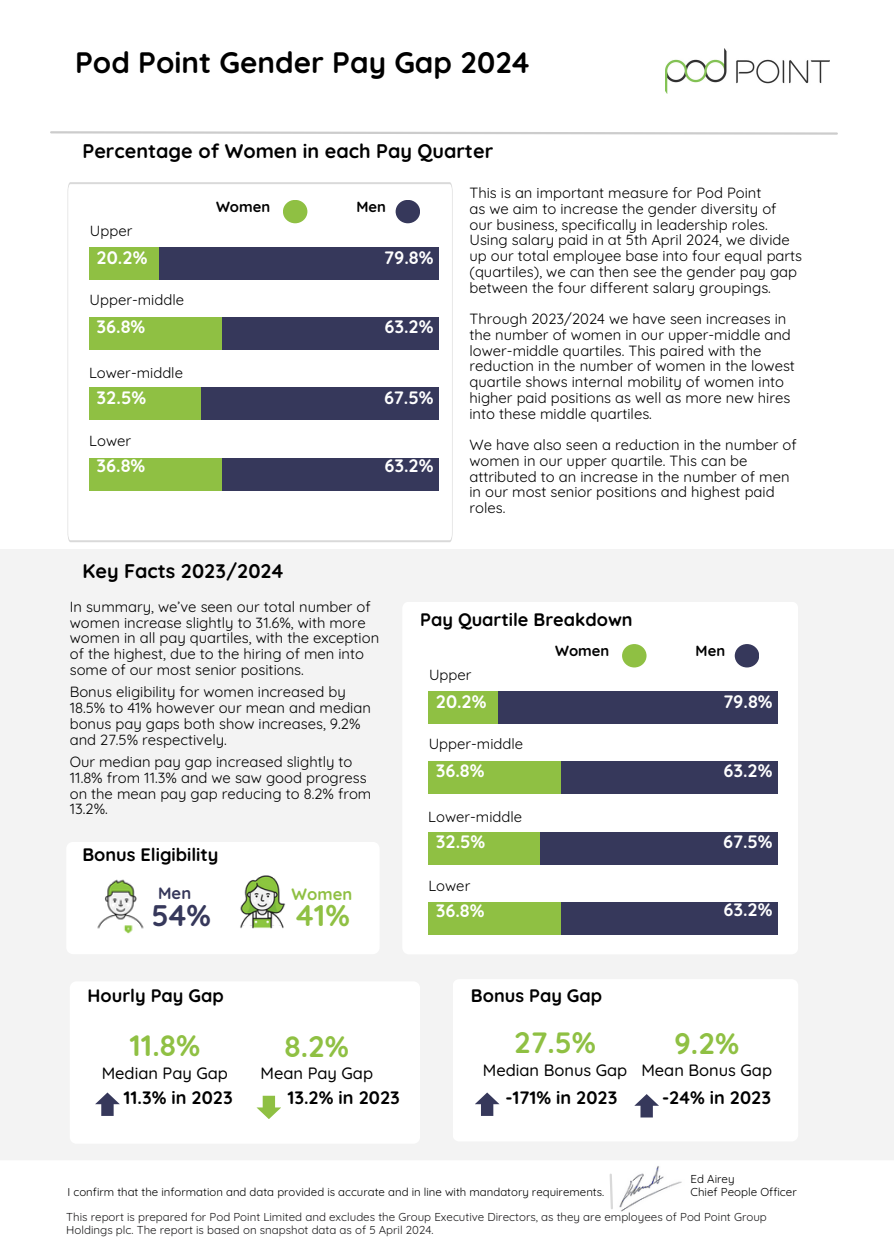
<style>
.page{position:relative;width:894px;height:1258px;background:#fff}
.page>*{position:absolute;margin:0;border:0;box-sizing:border-box;transform-origin:0 0}
.t1{font:700 30px "Quicksand";color:#36385b}
.t2{font:700 30px "Quicksand";color:#8fc043}
.t3{font:700 29.7px "Quicksand";color:#000}
.t4{font:700 29.7px "Quicksand";color:#8fc043}
.t5{font:700 19.8px "Quicksand";color:#000}
.t6{font:700 18px "Quicksand";color:#000}
.t7{font:700 18px "Quicksand";color:#fff}
.t8{font:500 16.5px "Quicksand";color:#000}
.t9{font:700 16.5px "Quicksand";color:#8fc043}
.t10{font:700 16.5px "Quicksand";color:#36385b}
.t11{font:14.7px/15.6px "Quicksand";color:#000}
.t12{font:700 14.7px "Quicksand";color:#000}
.t13{font:11.4px/13.5px "Quicksand";color:#1d1c1d}
.t14{font:11.4px "Quicksand";color:#000}
</style>
<div class="page">
<img style="left:619px;top:1166px;width:63px;height:46px">
<div style="left:0;top:549px;width:893px;height:611px;background:#f3f3f3"></div>
<svg style="left:402px;top:601px;width:395px;height:353px"></svg>
<svg style="left:70px;top:981px;width:350px;height:163px"></svg>
<svg style="left:452px;top:979px;width:346px;height:162px"></svg>
<svg style="left:66px;top:842px;width:313px;height:112px"></svg>
<svg style="left:50px;top:131px;width:788px;height:4px"></svg>
<svg style="left:68px;top:182px;width:384px;height:360px"></svg>
<div style="left:89px;top:247px;width:70px;height:32px;background:#8fc043"></div>
<div style="left:159px;top:247px;width:280px;height:32px;background:#36385b"></div>
<div style="left:89px;top:317px;width:133px;height:33px;background:#8fc043"></div>
<div style="left:222px;top:317px;width:217px;height:33px;background:#36385b"></div>
<div style="left:89px;top:388px;width:112px;height:32px;background:#8fc043"></div>
<div style="left:201px;top:388px;width:238px;height:32px;background:#36385b"></div>
<div style="left:89px;top:458px;width:133px;height:32px;background:#8fc043"></div>
<div style="left:222px;top:458px;width:217px;height:32px;background:#36385b"></div>
<svg style="left:95px;top:1092px;width:25px;height:24px"></svg>
<img style="left:223px;top:864px;width:83px;height:78px">
<img style="left:82px;top:866px;width:77px;height:77px">
<svg style="left:256px;top:1096px;width:25px;height:23px"></svg>
<svg style="left:474px;top:1092px;width:25px;height:24px"></svg>
<svg style="left:634px;top:1094px;width:25px;height:23px"></svg>
<svg style="left:609px;top:1173px;width:4px;height:36px"></svg>
<div style="left:283px;top:200px;width:24px;height:23px;background:#8fc043;border-radius:50%"></div>
<div style="left:395px;top:200px;width:25px;height:23px;background:#36385b;border-radius:50%"></div>
<div style="left:428px;top:691px;width:70px;height:32px;background:#8fc043"></div>
<div style="left:498px;top:691px;width:280px;height:32px;background:#36385b"></div>
<div style="left:428px;top:761px;width:133px;height:33px;background:#8fc043"></div>
<div style="left:561px;top:761px;width:217px;height:33px;background:#36385b"></div>
<div style="left:428px;top:832px;width:112px;height:32px;background:#8fc043"></div>
<div style="left:540px;top:832px;width:238px;height:32px;background:#36385b"></div>
<div style="left:428px;top:902px;width:133px;height:32px;background:#8fc043"></div>
<div style="left:561px;top:902px;width:217px;height:32px;background:#36385b"></div>
<div style="left:622px;top:644px;width:24px;height:23px;background:#8fc043;border-radius:50%"></div>
<div style="left:734px;top:644px;width:25px;height:23px;background:#36385b;border-radius:50%"></div>
<img style="left:665px;top:49px;width:164px;height:44px">
<h2 class="t3" style="left:75px;top:43px;width:456px">Pod Point Gender Pay Gap 2024</h2>
<p class="t5" style="left:82px;top:138px;width:412px">Percentage of Women in each Pay Quarter</p>
<p class="t11" style="left:469px;top:185px;width:334px">This is an important measure for Pod Point<br>as we aim to increase the gender diversity of our business, specifically in leadership roles.<br>Using salary paid in at 5th April 2024, we divide up our total employee base into four equal parts (quartiles), we can then see the gender pay gap between the four different salary groupings.</p>
<h2 class="t11" style="left:469px;top:311px;width:327px">Through 2023/2024 we have seen increases in the number of women in our upper-middle and lower-middle quartiles. This paired with the reduction in the number of women in the lowest quartile shows internal mobility of women into higher paid positions as well as more new hires into these middle quartiles.</h2>
<h4 class="t11" style="left:469px;top:437px;width:329px">We have also seen a reduction in the number of women in our upper quartile. This can be attributed to an increase in the number of men in our most senior positions and highest paid roles.</h4>
<h5 class="t12" style="left:216px;top:198px;width:56px">Women</h5>
<p class="t12" style="left:356px;top:198px;width:31px">Men</p>
<h5 class="t11" style="left:90px;top:223px;width:44px">Upper</h5>
<h5 class="t7" style="left:97px;top:246px;width:52px">20.2%</h5>
<p class="t7" style="left:384px;top:246px;width:51px">79.8%</p>
<h4 class="t11" style="left:90px;top:291px;width:96px">Upper-middle</h4>
<h2 class="t7" style="left:384px;top:315px;width:51px">63.2%</h2>
<h5 class="t7" style="left:97px;top:315px;width:50px">36.8%</h5>
<h5 class="t11" style="left:89px;top:364px;width:95px">Lower-middle</h5>
<h5 class="t7" style="left:97px;top:386px;width:51px">32.5%</h5>
<h4 class="t7" style="left:384px;top:386px;width:51px">67.5%</h4>
<h2 class="t11" style="left:89px;top:433px;width:43px">Lower</h2>
<h4 class="t7" style="left:384px;top:454px;width:51px">63.2%</h4>
<h5 class="t7" style="left:97px;top:454px;width:50px">36.8%</h5>
<h2 class="t5" style="left:82px;top:558px;width:202px">Key Facts 2023/2024</h2>
<h3 class="t11" style="left:70px;top:598px;width:311px">In summary, we’ve seen our total number of women increase slightly to 31.6%, with more women in all pay quartiles, with the exception of the highest, due to the hiring of men into some of our most senior positions.</h3>
<h3 class="t11" style="left:70px;top:684px;width:302px">Bonus eligibility for women increased by 18.5% to 41% however our mean and median bonus pay gaps both show increases, 9.2% and 27.5% respectively.</h3>
<h3 class="t11" style="left:70px;top:754px;width:303px">Our median pay gap increased slightly to<br>11.8% from 11.3% and we saw good progress on the mean pay gap reducing to 8.2% from<br>13.2%.</h3>
<h2 class="t6" style="left:82px;top:843px;width:137px">Bonus Eligibility</h2>
<h2 class="t10" style="left:158px;top:883px;width:35px">Men</h2>
<h2 class="t9" style="left:291px;top:883px;width:62px">Women</h2>
<h2 class="t1" style="left:151px;top:895px;width:61px">54%</h2>
<h2 class="t2" style="left:296px;top:896px;width:55px">41%</h2>
<p class="t6" style="left:420px;top:608px;width:214px">Pay Quartile Breakdown</p>
<h2 class="t11" style="left:429px;top:667px;width:44px">Upper</h2>
<h3 class="t12" style="left:555px;top:642px;width:56px">Women</h3>
<h1 class="t12" style="left:695px;top:642px;width:31px">Men</h1>
<h2 class="t7" style="left:435px;top:690px;width:52px">20.2%</h2>
<h5 class="t7" style="left:723px;top:690px;width:51px">79.8%</h5>
<h2 class="t11" style="left:428px;top:735px;width:96px">Upper-middle</h2>
<h2 class="t7" style="left:435px;top:759px;width:50px">36.8%</h2>
<h2 class="t11" style="left:428px;top:808px;width:95px">Lower-middle</h2>
<h5 class="t7" style="left:435px;top:830px;width:51px">32.5%</h5>
<h2 class="t11" style="left:428px;top:877px;width:43px">Lower</h2>
<h5 class="t7" style="left:435px;top:898px;width:50px">36.8%</h5>
<h2 class="t7" style="left:723px;top:759px;width:51px">63.2%</h2>
<h2 class="t7" style="left:723px;top:830px;width:51px">67.5%</h2>
<p class="t7" style="left:723px;top:898px;width:51px">63.2%</p>
<h2 class="t6" style="left:87px;top:983px;width:138px">Hourly Pay Gap</h2>
<h5 class="t6" style="left:471px;top:983px;width:133px">Bonus Pay Gap</h5>
<h2 class="t4" style="left:129px;top:1026px;width:72px">11.8%</h2>
<h2 class="t8" style="left:102px;top:1062px;width:128px">Median Pay Gap</h2>
<h5 class="t4" style="left:514px;top:1024px;width:83px">27.5%</h5>
<h5 class="t8" style="left:482px;top:1059px;width:146px">Median Bonus Gap</h5>
<h5 class="t4" style="left:284px;top:1027px;width:66px">8.2%</h5>
<h5 class="t8" style="left:260px;top:1062px;width:114px">Mean Pay Gap</h5>
<h2 class="t4" style="left:674px;top:1024px;width:67px">9.2%</h2>
<h2 class="t8" style="left:641px;top:1060px;width:132px">Mean Bonus Gap</h2>
<h3 class="t6" style="left:123px;top:1085px;width:111px">11.3% in 2023</h3>
<h1 class="t6" style="left:287px;top:1085px;width:114px">13.2% in 2023</h1>
<h2 class="t6" style="left:505px;top:1085px;width:114px">-171% in 2023</h2>
<h2 class="t6" style="left:661px;top:1085px;width:111px">-24% in 2023</h2>
<h3 class="t14" style="left:68px;top:1184px;width:538px">I confirm that the information and data provided is accurate and in line with mandatory requirements.</h3>
<h2 class="t14" style="left:690px;top:1171px;width:45px">Ed Airey</h2>
<h5 class="t14" style="left:690px;top:1184px;width:108px">Chief People Officer</h5>
<h1 class="t13" style="left:66px;top:1209px;width:702px">This report is prepared for Pod Point Limited and excludes the Group Executive Directors, as they are employees of Pod Point Group<br>Holdings plc. The report is based on snapshot data as of 5 April 2024.</h1>
</div>
